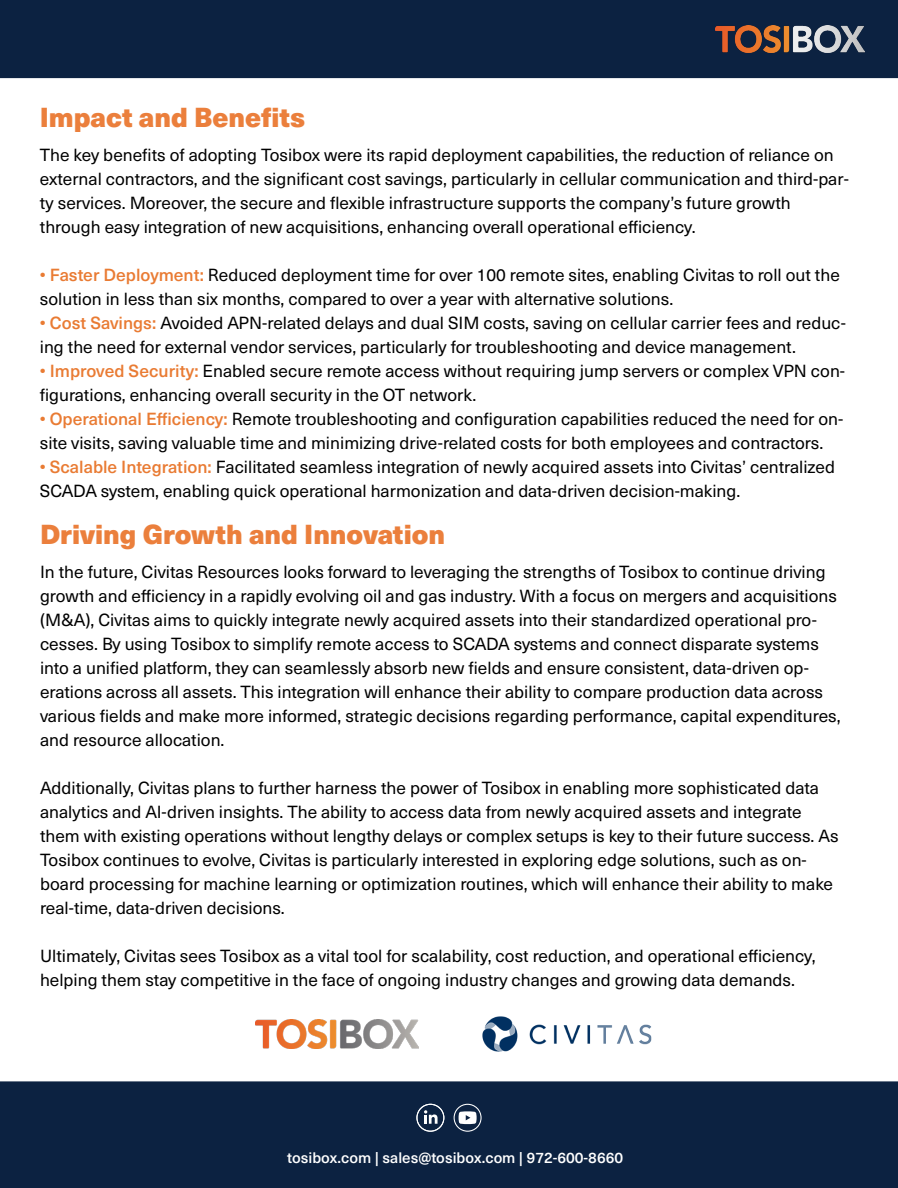
<style>
.page{position:relative;width:898px;height:1188px;background:#fff}
.page>*{position:absolute;margin:0;border:0;box-sizing:border-box;transform-origin:0 0}
.t1{font:900 27px "Neue Haas Unica";color:#eb7f3c}
.t2{font:17.25px/24px "Neue Haas Unica";color:#000}
.t3{font:500 15px "Neue Haas Unica";color:#fff}
.s1{font-weight:500;color:#e97b33}
</style>
<div class="page">
<div style="left:1px;top:1px;width:896px;height:76px;background:#0c2241"></div>
<div style="left:0;top:0;width:898px;height:78px;border:2px solid #0c2241"></div>
<div style="left:1px;top:1082px;width:896px;height:105px;background:#0c2241"></div>
<div style="left:0;top:1081px;width:898px;height:107px;border:2px solid #0c2241"></div>
<img style="left:716px;top:26px;width:148px;height:26px">
<svg style="left:453px;top:1104px;width:28px;height:28px"></svg>
<img style="left:458px;top:1111px;width:18px;height:13px">
<svg style="left:416px;top:1104px;width:28px;height:28px"></svg>
<img style="left:482px;top:1016px;width:170px;height:36px">
<img style="left:256px;top:1019px;width:163px;height:29px">
<h1 class="t1" style="left:40px;top:95px;width:267px">Impact and Benefits</h1>
<p class="t2" style="left:40px;top:142px;width:810px">The key benefits of adopting Tosibox were its rapid deployment capabilities, the reduction of reliance on external contractors, and the significant cost savings, particularly in cellular communication and third-par&shy;ty services. Moreover, the secure and flexible infrastructure supports the company’s future growth through easy integration of new acquisitions, enhancing overall operational efficiency.</p>
<p class="t2" style="left:40px;top:262px;width:801px"><span class="s1">• Faster Deployment:</span> Reduced deployment time for over 100 remote sites, enabling Civitas to roll out the solution in less than six months, compared to over a year with alternative solutions.</p>
<p class="t2" style="left:40px;top:310px;width:807px"><span class="s1">• Cost Savings:</span> Avoided APN-related delays and dual SIM costs, saving on cellular carrier fees and reduc&shy;ing the need for external vendor services, particularly for troubleshooting and device management.</p>
<p class="t2" style="left:40px;top:358px;width:807px"><span class="s1">• Improved Security:</span> Enabled secure remote access without requiring jump servers or complex VPN con&shy;figurations, enhancing overall security in the OT network.</p>
<p class="t2" style="left:40px;top:406px;width:805px"><span class="s1">• Operational Efficiency:</span> Remote troubleshooting and configuration capabilities reduced the need for on&shy;site visits, saving valuable time and minimizing drive-related costs for both employees and contractors.</p>
<p class="t2" style="left:40px;top:454px;width:797px"><span class="s1">• Scalable Integration:</span> Facilitated seamless integration of newly acquired assets into Civitas’ centralized<br>SCADA system, enabling quick operational harmonization and data-driven decision-making.</p>
<h1 class="t1" style="left:40px;top:513px;width:407px">Driving Growth and Innovation</h1>
<p class="t2" style="left:40px;top:559px;width:802px">In the future, Civitas Resources looks forward to leveraging the strengths of Tosibox to continue driving growth and efficiency in a rapidly evolving oil and gas industry. With a focus on mergers and acquisitions (M&amp;A), Civitas aims to quickly integrate newly acquired assets into their standardized operational pro&shy;cesses. By using Tosibox to simplify remote access to SCADA systems and connect disparate systems into a unified platform, they can seamlessly absorb new fields and ensure consistent, data-driven op&shy;erations across all assets. This integration will enhance their ability to compare production data across various fields and make more informed, strategic decisions regarding performance, capital expenditures, and resource allocation.</p>
<p class="t2" style="left:40px;top:775px;width:800px">Additionally, Civitas plans to further harness the power of Tosibox in enabling more sophisticated data analytics and AI-driven insights. The ability to access data from newly acquired assets and integrate them with existing operations without lengthy delays or complex setups is key to their future success. As Tosibox continues to evolve, Civitas is particularly interested in exploring edge solutions, such as on&shy;board processing for machine learning or optimization routines, which will enhance their ability to make real-time, data-driven decisions.</p>
<p class="t2" style="left:40px;top:943px;width:777px">Ultimately, Civitas sees Tosibox as a vital tool for scalability, cost reduction, and operational efficiency, helping them stay competitive in the face of ongoing industry changes and growing data demands.</p>
<p class="t3" style="left:287px;top:1147px;width:337px">tosibox.com | sales@tosibox.com | 972-600-8660</p>
</div>
